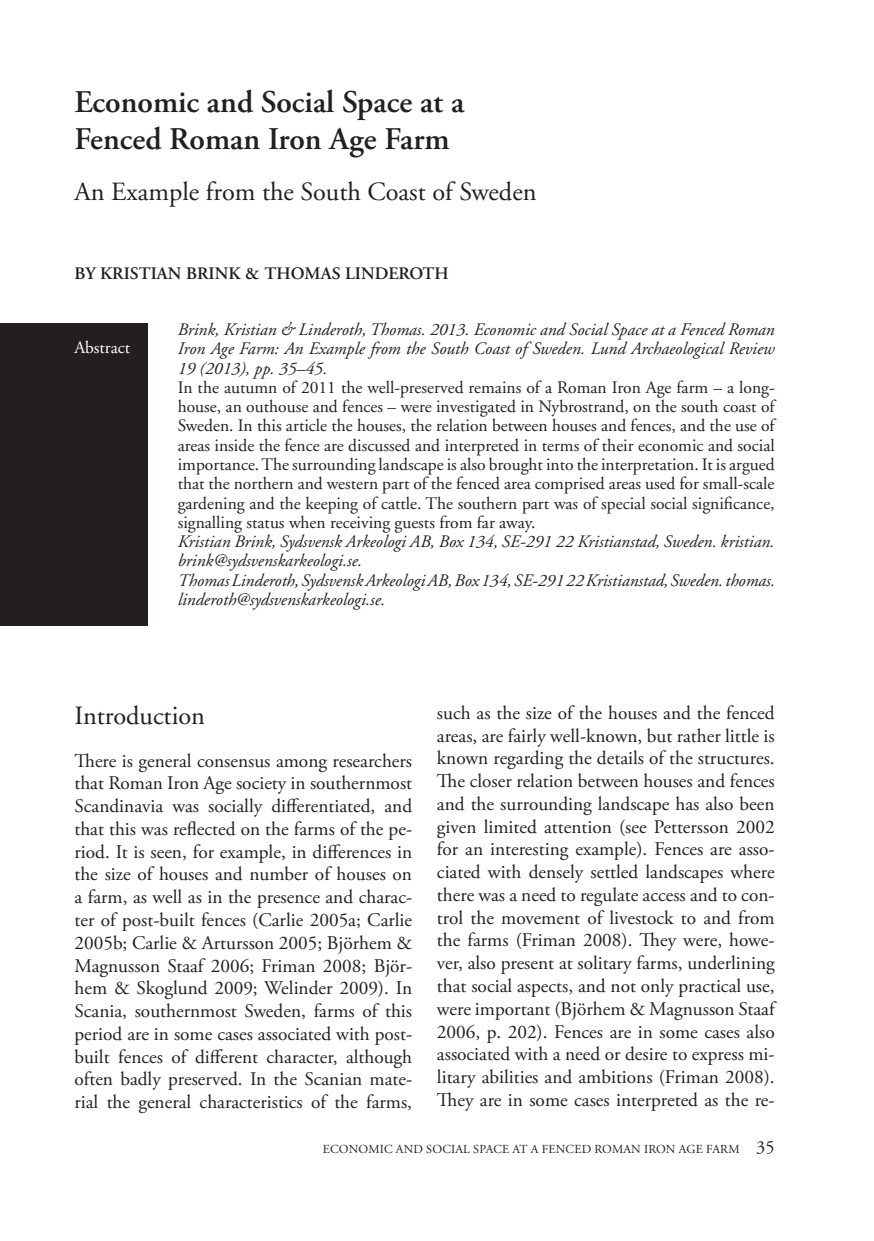
<style>
.page{position:relative;width:874px;height:1241px;background:#fff}
.page>*{position:absolute;margin:0;border:0;box-sizing:border-box;transform-origin:0 0}
.Huvud_Rubrik_TS_1{font:600 31.5px/36.8px "Adobe Garamond Pro";color:#231f20}
.Huvud_Rubrik_TS_1-2{font:26.25px "Adobe Garamond";color:#231f20}
.Rubrik_2_TS{font:26.25px "Adobe Garamond";color:#231f20}
.Brödtext_utan_indrag{font:19.25px/22.8px "Adobe Garamond Pro";color:#231f20;text-align:justify}
.Abstract_TS{font:17.5px/19.2px "Adobe Garamond";color:#231f20;text-align:justify}
.Address{font:italic 17.5px/19.2px "Adobe Garamond";color:#231f20}
.Huvud_Rubrik_TS_1-3{font:600 17.5px "Adobe Garamond";color:#231f20}
.Abstract_TS-2{font:17.5px "Adobe Garamond";color:#fff}
.Brödtext{font:12.25px "Adobe Garamond Pro";letter-spacing:.015em;color:#231f20}
.s1{font-size:18.38px}
</style>
<div class="page">
<div style="left:0;top:322px;width:148px;height:303px;background:#231f20"></div>
<p class="Huvud_Rubrik_TS_1" style="left:74px;top:84px;width:391px">Economic and Social Space at a<br>Fenced Roman Iron Age Farm</p>
<p class="Huvud_Rubrik_TS_1-2" style="left:74px;top:177px;width:463px">An Example from the South Coast of Sweden</p>
<p class="Huvud_Rubrik_TS_1-3" style="left:74px;top:263px;width:375px">BY KRISTIAN BRINK &amp; THOMAS LINDEROTH</p>
<p class="Abstract_TS-2" style="left:74px;top:338px;width:57px">Abstract</p>
<p class="Address" style="left:178px;top:320px;width:598px;text-align:justify">Brink, Kristian &amp; Linderoth, Thomas. 2013. Economic and Social Space at a Fenced Roman Iron Age Farm: An Example from the South Coast of Sweden. Lund Archaeological Review 19 (2013), pp. 35–45.</p>
<p class="Abstract_TS" style="left:178px;top:378px;width:598px">In the autumn of 2011 the well-preserved remains of a Roman Iron Age farm – a long&shy;house, an outhouse and fences – were investigated in Nybrostrand, on the south coast of Sweden. In this article the houses, the relation between houses and fences, and the use of areas inside the fence are discussed and interpreted in terms of their economic and social importance. The surrounding landscape is also brought into the interpretation. It is argued that the northern and western part of the fenced area comprised areas used for small-scale gardening and the keeping of cattle. The southern part was of special social significance, signalling status when receiving guests from far away.</p>
<p class="Address" style="left:178px;top:532px;width:598px">Kristian Brink, Sydsvensk Arkeologi AB, Box 134, SE-291 22 Kristianstad, Sweden. kristian. brink@sydsvenskarkeologi.se.</p>
<p class="Address" style="left:178px;top:571px;width:598px">Thomas Linderoth, Sydsvensk Arkeologi AB, Box 134, SE-291 22 Kristianstad, Sweden. thomas. linderoth@sydsvenskarkeologi.se.</p>
<p class="Rubrik_2_TS" style="left:74px;top:701px;width:132px">Introduction</p>
<p class="Brödtext_utan_indrag" style="left:74px;top:749px;width:339px">There is general consensus among researchers that Roman Iron Age society in southernmost Scandinavia was socially differentiated, and that this was reflected on the farms of the pe&shy;riod. It is seen, for example, in differences in the size of houses and number of houses on a farm, as well as in the presence and charac&shy;ter of post-built fences (Carlie 2005a; Carlie 2005b; Carlie &amp; Artursson 2005; Björhem &amp; Magnusson Staaf 2006; Friman 2008; Björ&shy;hem &amp; Skoglund 2009; Welinder 2009). In Scania, southernmost Sweden, farms of this period are in some cases associated with post&shy;built fences of different character, although often badly preserved. In the Scanian mate&shy;rial the general characteristics of the farms,</p>
<p class="Brödtext_utan_indrag" style="left:437px;top:702px;width:339px">such as the size of the houses and the fenced areas, are fairly well-known, but rather little is known regarding the details of the structures.<br>The closer relation between houses and fences and the surrounding landscape has also been given limited attention (see Pettersson 2002 for an interesting example). Fences are asso&shy;ciated with densely settled landscapes where there was a need to regulate access and to con&shy;trol the movement of livestock to and from the farms (Friman 2008). They were, howe&shy;ver, also present at solitary farms, underlining that social aspects, and not only practical use, were important (Björhem &amp; Magnusson Staaf 2006, p. 202). Fences are in some cases also associated with a need or desire to express mi&shy;litary abilities and ambitions (Friman 2008).<br>They are in some cases interpreted as the re-</p>
<p class="Brödtext" style="left:322px;top:1141px;width:453px">ECONOMIC AND SOCIAL SPACE AT A FENCED ROMAN IRON AGE FARM <span class="s1">35</span></p>
</div>
